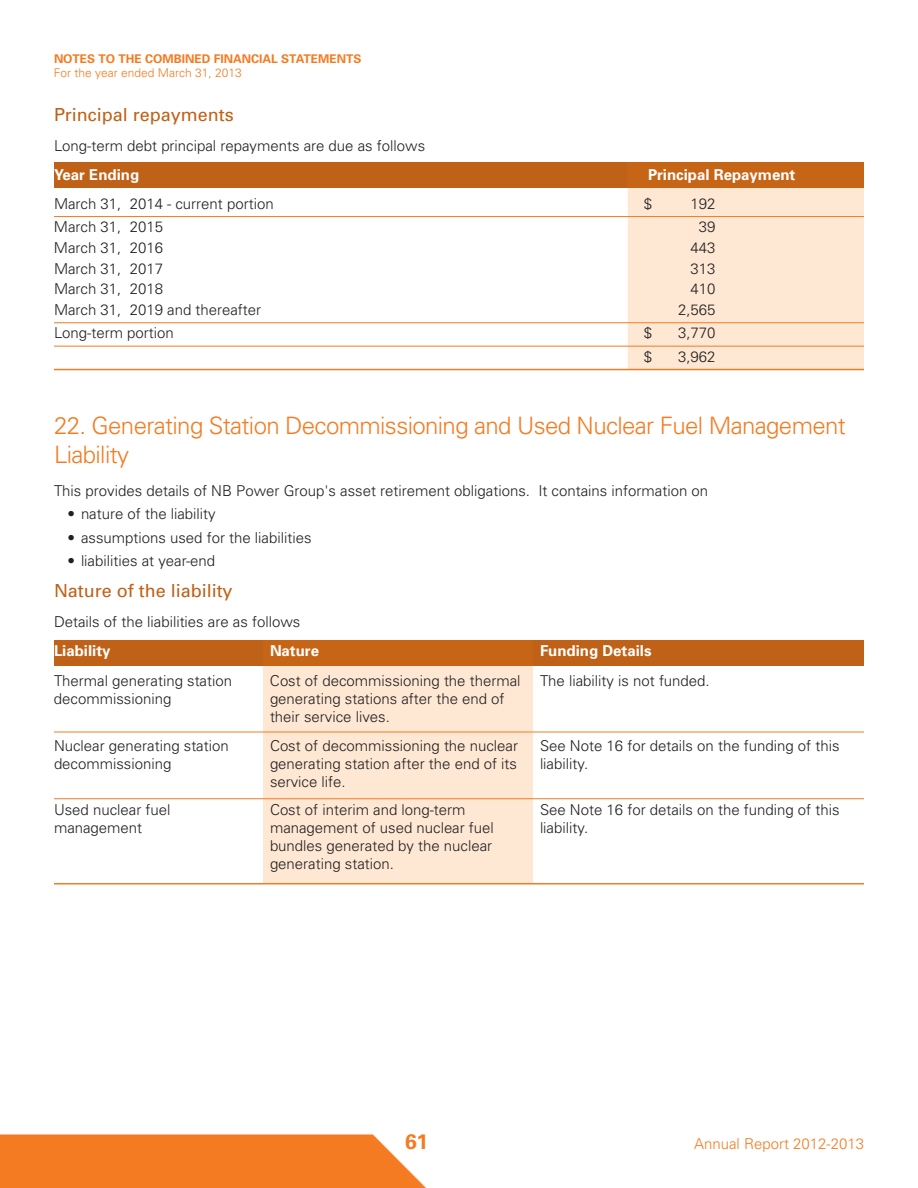
<style>
.page{position:relative;width:918px;height:1188px;background:#fff}
.page>*{position:absolute;margin:0;border:0;box-sizing:border-box;transform-origin:0 0}
.t1{font:300 24px/28.8px "Univers";letter-spacing:-.025em;color:#f47b21}
.t2{font:700 21px "Univers";color:#f47b21}
.t3{font:18px "Univers";color:#bf6116}
.t4{font:300 15px/18px "Univers";color:#231f20}
.t5{font:700 15px "Univers";color:#fff}
.t6{font:300 15px "Univers";color:#f47b21}
.t7{font:700 12px "Univers";color:#f47b21}
.t8{font:300 12px "Univers";color:#f47b21}
</style>
<div class="page">
<div style="left:54px;top:640px;width:810px;height:26px;background:#bf6116"></div>
<div style="left:263px;top:666px;width:270px;height:217px;background:#fee8d4"></div>
<div style="left:263px;top:640px;width:270px;height:26px;background:#c76517"></div>
<div style="left:54px;top:162px;width:810px;height:26px;background:#bf6116"></div>
<div style="left:628px;top:188px;width:236px;height:181px;background:#fee8d4"></div>
<div style="left:628px;top:162px;width:236px;height:26px;background:#c76517"></div>
<img style="left:1px;top:1134px;width:426px;height:54px">
<hr style="left:54px;top:216px;width:810px;height:1px;background:#f47b21">
<hr style="left:54px;top:322px;width:810px;height:1px;background:#f47b21">
<hr style="left:54px;top:346px;width:810px;height:1px;background:#f47b21">
<hr style="left:54px;top:369px;width:810px;height:1px;background:#f47b21">
<hr style="left:54px;top:732px;width:810px;height:1px;background:#f47b21">
<hr style="left:54px;top:798px;width:810px;height:1px;background:#f47b21">
<hr style="left:54px;top:883px;width:810px;height:1px;background:#f47b21">
<p class="t7" style="left:54px;top:54px;width:309px">NOTES TO THE COMBINED FINANCIAL STATEMENTS</p>
<p class="t8" style="left:54px;top:68px;width:189px">For the year ended March 31, 2013</p>
<p class="t3" style="left:54px;top:108px;width:181px">Principal repayments</p>
<p class="t4" style="left:54px;top:138px;width:373px">Long-term debt principal repayments are due as follows</p>
<p class="t5" style="left:54px;top:169px;width:87px">Year Ending</p>
<p class="t5" style="left:648px;top:169px;width:149px">Principal Repayment</p>
<p class="t4" style="left:54px;top:196px;width:221px">March 31, 2014 - current portion</p>
<p class="t4" style="left:644px;top:196px;width:10px">$</p>
<p class="t4" style="left:691px;top:196px;width:26px">192</p>
<p class="t4" style="left:54px;top:219px;width:111px">March 31, 2015</p>
<p class="t4" style="left:699px;top:219px;width:18px">39</p>
<p class="t4" style="left:54px;top:240px;width:111px">March 31, 2016</p>
<p class="t4" style="left:691px;top:240px;width:26px">443</p>
<p class="t4" style="left:54px;top:261px;width:111px">March 31, 2017</p>
<p class="t4" style="left:691px;top:261px;width:26px">313</p>
<p class="t4" style="left:54px;top:281px;width:111px">March 31, 2018</p>
<p class="t4" style="left:691px;top:281px;width:26px">410</p>
<p class="t4" style="left:54px;top:302px;width:209px">March 31, 2019 and thereafter</p>
<p class="t4" style="left:678px;top:302px;width:39px">2,565</p>
<p class="t4" style="left:54px;top:325px;width:121px">Long-term portion</p>
<p class="t4" style="left:644px;top:325px;width:10px">$</p>
<p class="t4" style="left:678px;top:325px;width:39px">3,770</p>
<p class="t4" style="left:644px;top:349px;width:10px">$</p>
<p class="t4" style="left:678px;top:349px;width:39px">3,962</p>
<h1 class="t1" style="left:54px;top:413px;width:793px">22. Generating Station Decommissioning and Used Nuclear Fuel Management<br>Liability</h1>
<p class="t4" style="left:54px;top:483px;width:656px">This provides details of NB Power Group's asset retirement obligations. It contains information on</p>
<p class="t4" style="left:68px;top:506px;width:150px">• nature of the liability</p>
<p class="t4" style="left:68px;top:530px;width:246px">• assumptions used for the liabilities</p>
<p class="t4" style="left:68px;top:553px;width:149px">• liabilities at year-end</p>
<p class="t3" style="left:54px;top:584px;width:180px">Nature of the liability</p>
<p class="t4" style="left:54px;top:614px;width:248px">Details of the liabilities are as follows</p>
<p class="t5" style="left:54px;top:645px;width:58px">Liability</p>
<p class="t5" style="left:270px;top:645px;width:51px">Nature</p>
<p class="t5" style="left:540px;top:645px;width:113px">Funding Details</p>
<p class="t4" style="left:54px;top:673px;width:180px">Thermal generating station decommissioning</p>
<p class="t4" style="left:270px;top:673px;width:252px">Cost of decommissioning the thermal generating stations after the end of their service lives.</p>
<p class="t4" style="left:540px;top:673px;width:171px">The liability is not funded.</p>
<p class="t4" style="left:54px;top:738px;width:176px">Nuclear generating station decommissioning</p>
<p class="t4" style="left:270px;top:738px;width:250px;text-align:justify">Cost of decommissioning the nuclear generating station after the end of its service life.</p>
<p class="t4" style="left:540px;top:738px;width:301px">See Note 16 for details on the funding of this liability.</p>
<p class="t4" style="left:54px;top:802px;width:118px">Used nuclear fuel management</p>
<p class="t4" style="left:270px;top:802px;width:225px">Cost of interim and long-term management of used nuclear fuel bundles generated by the nuclear generating station.</p>
<p class="t4" style="left:540px;top:802px;width:301px">See Note 16 for details on the funding of this liability.</p>
<h2 class="t2" style="left:405px;top:1134px;width:25px">61</h2>
<p class="t6" style="left:694px;top:1138px;width:171px">Annual Report 2012-2013</p>
</div>
